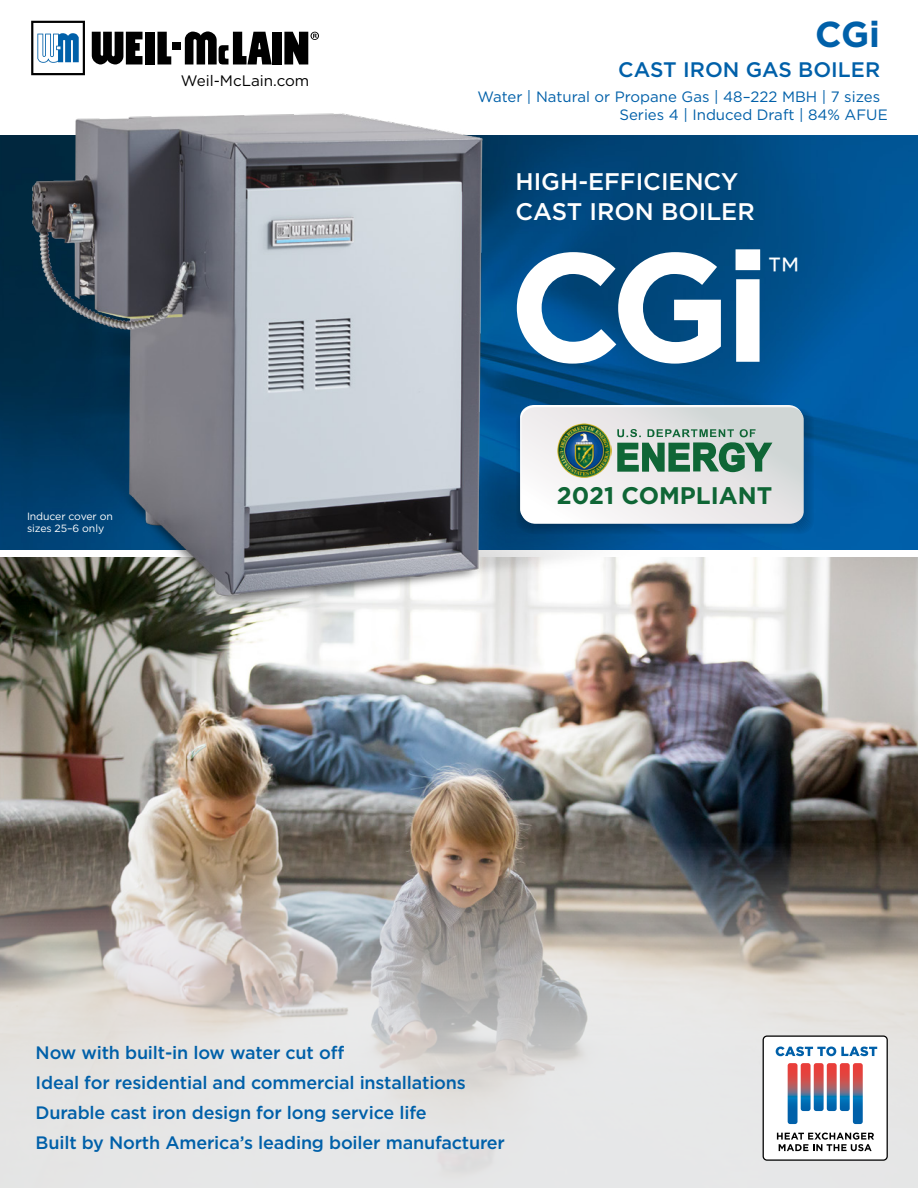
<style>
.page{position:relative;width:918px;height:1188px;background:#fff}
.page>*{position:absolute;margin:0;border:0;box-sizing:border-box;transform-origin:0 0}
.t1{font:700 154.05px "Gotham";color:#fff}
.t2{font:44.85px "Gotham";color:#fff}
.t3{font:700 36px "Gotham";color:#0060a9}
.t4{font:500 24px/30px "Gotham";color:#fff}
.t5{font:700 24px "Gotham";color:#0f6636}
.t6{font:500 21px "Gotham";color:#0060a9}
.t7{font:500 18px/30.2px "Gotham";letter-spacing:-.01em;color:#0060a9}
.t8{font:15.15px "Gotham";color:#000}
.t9{font:15px/18px "Gotham";color:#0060a9}
.t10{font:10.5px/12px "Gotham";letter-spacing:-.01em;color:#fff}
</style>
<div class="page">
<img style="left:0;top:557px;width:918px;height:285px">
<svg style="left:0;top:842px;width:918px;height:346px;background:#c4c0bc"></svg>
<img style="left:695px;top:135px;width:223px;height:415px">
<img style="left:0;top:37px;width:695px;height:612px">
<svg style="left:515px;top:405px;width:300px;height:130px"></svg>
<img style="left:557px;top:424px;width:54px;height:54px">
<svg style="left:31px;top:21px;width:54px;height:54px"></svg>
<svg style="left:92px;top:32px;width:51px;height:32px;background:#353535"></svg>
<div style="left:145px;top:32px;width:10px;height:32px;background:#000"></div>
<div style="left:273px;top:32px;width:9px;height:32px;background:#000"></div>
<div style="left:172px;top:42px;width:9px;height:8px;background:#000"></div>
<svg style="left:157px;top:32px;width:14px;height:32px"></svg>
<svg style="left:185px;top:31px;width:87px;height:33px"></svg>
<svg style="left:284px;top:32px;width:35px;height:32px"></svg>
<svg style="left:763px;top:1035px;width:125px;height:126px"></svg>
<p class="t8" style="left:181px;top:71px;width:130px">Weil-McLain.com</p>
<p class="t10" style="left:27px;top:510px;width:87px">Inducer cover on sizes 25–6 only</p>
<h3 class="t3" style="left:815px;top:10px;width:66px">CGi</h3>
<p class="t6" style="left:618px;top:56px;width:263px">CAST IRON GAS BOILER</p>
<p class="t9" style="left:619px;top:87px;width:270px;text-indent:-142px">Water | Natural or Propane Gas | 48–222 MBH | 7 sizes<br>Series 4 | Induced Draft | 84% AFUE</p>
<h3 class="t4" style="left:515px;top:166px;width:241px">HIGH-EFFICIENCY<br>CAST IRON BOILER</h3>
<h1 class="t1" style="left:509px;top:205px;width:264px">CGi</h1>
<h2 class="t2" style="left:768px;top:244px;width:32px">™</h2>
<h3 class="t5" style="left:557px;top:480px;width:217px">2021 COMPLIANT</h3>
<p class="t7" style="left:36px;top:1037px;width:471px">Now with built-in low water cut off<br>Ideal for residential and commercial installations Durable cast iron design for long service life<br>Built by North America’s leading boiler manufacturer</p>
</div>
